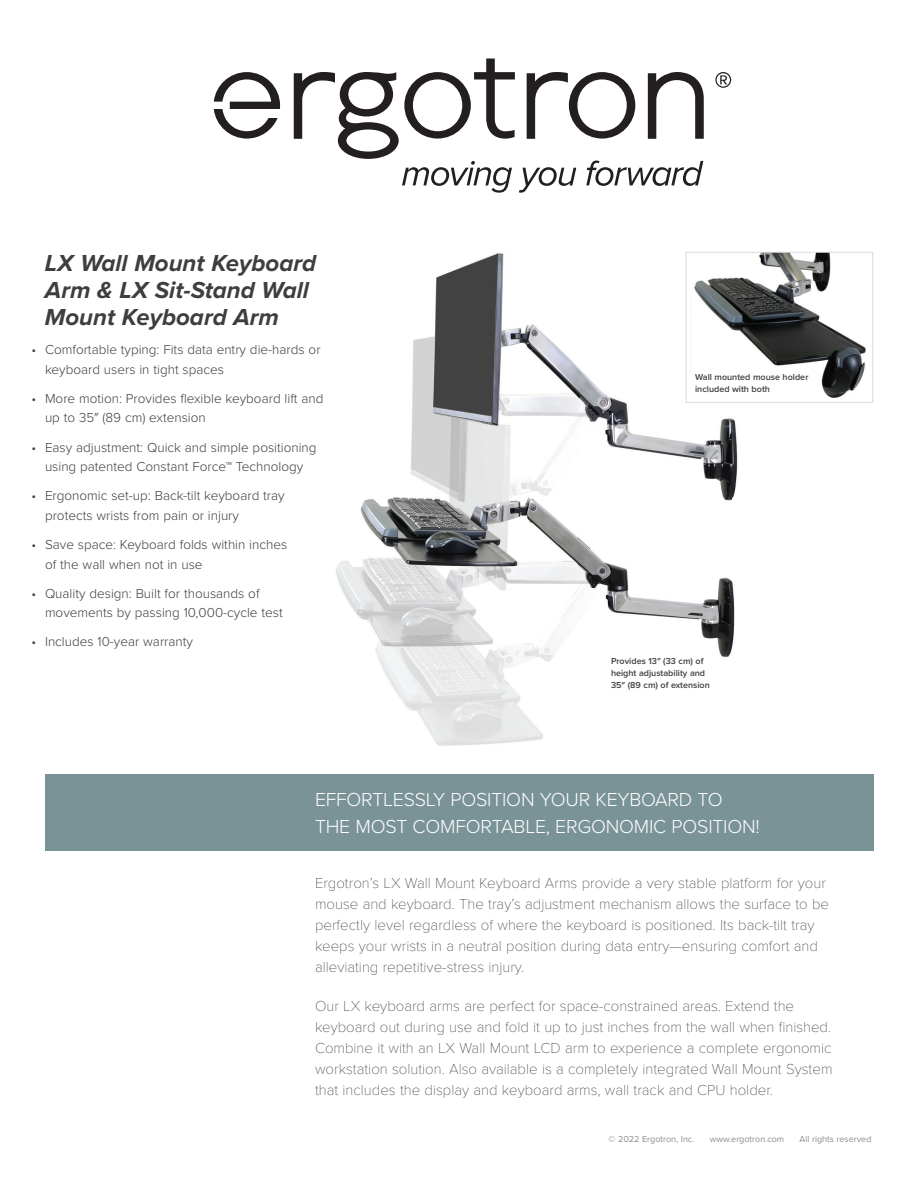
<style>
.page{position:relative;width:918px;height:1188px;background:#fff}
.page>*{position:absolute;margin:0;border:0;box-sizing:border-box;transform-origin:0 0}
.t1{font:italic 700 24px/27px "Proxima Nova";color:#3e3e3f}
.t2{font:300 19.5px/27px "Proxima Nova";letter-spacing:-.01em;color:#fff}
.t3{font:100 15px/21px "Proxima Nova T";color:#3e3e3f}
.t4{font:300 13.5px/19.5px "Proxima Nova";color:#3e3e3f}
.t5{font:600 9px/12px "Proxima Nova";color:#3e3e3f}
.t6{font:9px "Proxima Nova";color:#8a8c8f}
</style>
<div class="page">
<img style="left:335px;top:252px;width:403px;height:494px">
<div style="left:45px;top:774px;width:828px;height:76px;background:#7a9397"></div>
<svg style="left:715px;top:72px;width:16px;height:16px"></svg>
<svg style="left:214px;top:72px;width:66px;height:67px"></svg>
<svg style="left:294px;top:58px;width:410px;height:135px"></svg>
<img style="left:690px;top:254px;width:176px;height:147px">
<div style="left:686px;top:252px;width:187px;height:151px;border:1px solid #d8d9db"></div>
<h1 class="t1" style="left:45px;top:251px;width:273px">LX Wall Mount Keyboard<br>Arm &amp; LX Sit-Stand Wall<br>Mount Keyboard Arm</h1>
<p class="t4" style="left:45px;top:341px;width:277px;text-indent:-14px">• Comfortable typing: Fits data entry die-hards or keyboard users in tight spaces</p>
<p class="t4" style="left:45px;top:389px;width:280px;text-indent:-14px">• More motion: Provides flexible keyboard lift and up to 35″ (89 cm) extension</p>
<p class="t4" style="left:32px;top:438px;width:287px;text-align:center">• Easy adjustment: Quick and simple positioning using patented Constant Force™ Technology</p>
<p class="t4" style="left:45px;top:487px;width:241px;text-indent:-14px">• Ergonomic set-up: Back-tilt keyboard tray protects wrists from pain or injury</p>
<p class="t4" style="left:45px;top:536px;width:244px;text-indent:-14px">• Save space: Keyboard folds within inches of the wall when not in use</p>
<p class="t4" style="left:45px;top:584px;width:239px;text-indent:-14px">• Quality design: Built for thousands of movements by passing 10,000-cycle test</p>
<p class="t4" style="left:32px;top:633px;width:163px">• Includes 10-year warranty</p>
<p class="t5" style="left:695px;top:371px;width:115px">Wall mounted mouse holder included with both</p>
<p class="t5" style="left:611px;top:656px;width:100px">Provides 13″ (33 cm) of height adjustability and<br>35″ (89 cm) of extension</p>
<h2 class="t2" style="left:315px;top:787px;width:446px">EFFORTLESSLY POSITION YOUR KEYBOARD TO<br>THE MOST COMFORTABLE, ERGONOMIC POSITION!</h2>
<p class="t3" style="left:315px;top:874px;width:516px">Ergotron’s LX Wall Mount Keyboard Arms provide a very stable platform for your mouse and keyboard. The tray’s adjustment mechanism allows the surface to be perfectly level regardless of where the keyboard is positioned. Its back-tilt tray keeps your wrists in a neutral position during data entry—ensuring comfort and alleviating repetitive-stress injury.</p>
<p class="t3" style="left:315px;top:997px;width:519px">Our LX keyboard arms are perfect for space-constrained areas. Extend the keyboard out during use and fold it up to just inches from the wall when finished.<br>Combine it with an LX Wall Mount LCD arm to experience a complete ergonomic workstation solution. Also available is a completely integrated Wall Mount System that includes the display and keyboard arms, wall track and CPU holder.</p>
<p class="t6" style="left:609px;top:1135px;width:87px">© 2022 Ergotron, Inc.</p>
<p class="t6" style="left:710px;top:1135px;width:76px">www.ergotron.com</p>
<p class="t6" style="left:800px;top:1135px;width:73px">All rights reserved</p>
</div>
